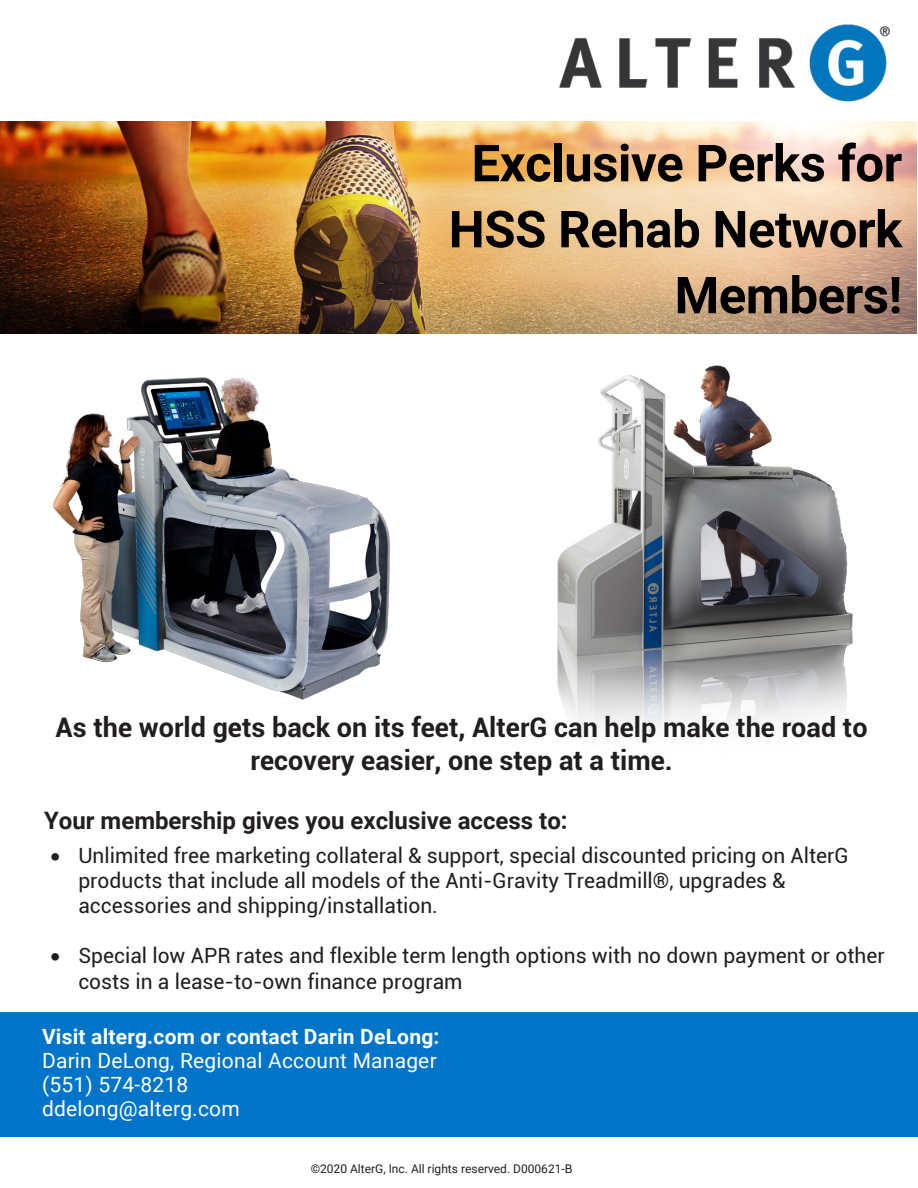
<style>
.page{position:relative;width:918px;height:1188px;background:#fff}
.page>*{position:absolute;margin:0;border:0;box-sizing:border-box;transform-origin:0 0}
.t1{font:700 51px/66px "Roboto";letter-spacing:-.01em;color:#000;text-align:right}
.t2{font:700 27px/32.4px "Roboto";color:#221e1f;text-align:center}
.bullets{font:700 24px "Roboto";color:#231f20}
.t3{font:21px/25.2px "Roboto";color:#221e1f}
.t4{font:700 21px/24px "Roboto";letter-spacing:.01em;color:#fff}
.t5{font:21px/24px "Roboto";letter-spacing:.01em;color:#fff}
.t6{font:12px "Roboto";color:#231f20}
.s1{font-weight:400}
</style>
<div class="page">
<div style="left:0;top:1012px;width:918px;height:125px;background:#0074c9"></div>
<img style="left:557px;top:365px;width:296px;height:364px">
<img style="left:0;top:122px;width:917px;height:212px">
<img style="left:559px;top:24px;width:331px;height:78px">
<img style="left:53px;top:377px;width:337px;height:323px">
<p class="t1" style="left:449px;top:128px;width:455px">Exclusive Perks for<br>HSS Rehab Network<br>Members!</p>
<p class="t2" style="left:56px;top:710px;width:813px">As the world gets back on its feet, AlterG can help make the road to recovery easier, one step at a time.</p>
<p class="bullets" style="left:44px;top:804px;width:525px">Your membership gives you exclusive access to:</p>
<p class="t3" style="left:78px;top:842px;width:772px;text-indent:-28px">• Unlimited free marketing collateral &amp; support, special discounted pricing on AlterG products that include all models of the Anti-Gravity Treadmill®, upgrades &amp; accessories and shipping/installation.</p>
<p class="t3" style="left:78px;top:943px;width:808px;text-indent:-28px">• Special low APR rates and flexible term length options with no down payment or other costs in a lease-to-own finance program</p>
<p class="t4" style="left:42px;top:1024px;width:399px">Visit alterg.com or contact Darin DeLong:<br><span class="s1">Darin DeLong, Regional Account Manager</span></p>
<p class="t5" style="left:42px;top:1072px;width:199px">(551) 574-8218 ddelong@alterg.com</p>
<p class="t6" style="left:311px;top:1161px;width:263px">©2020 AlterG, Inc. All rights reserved. D000621-B</p>
</div>
